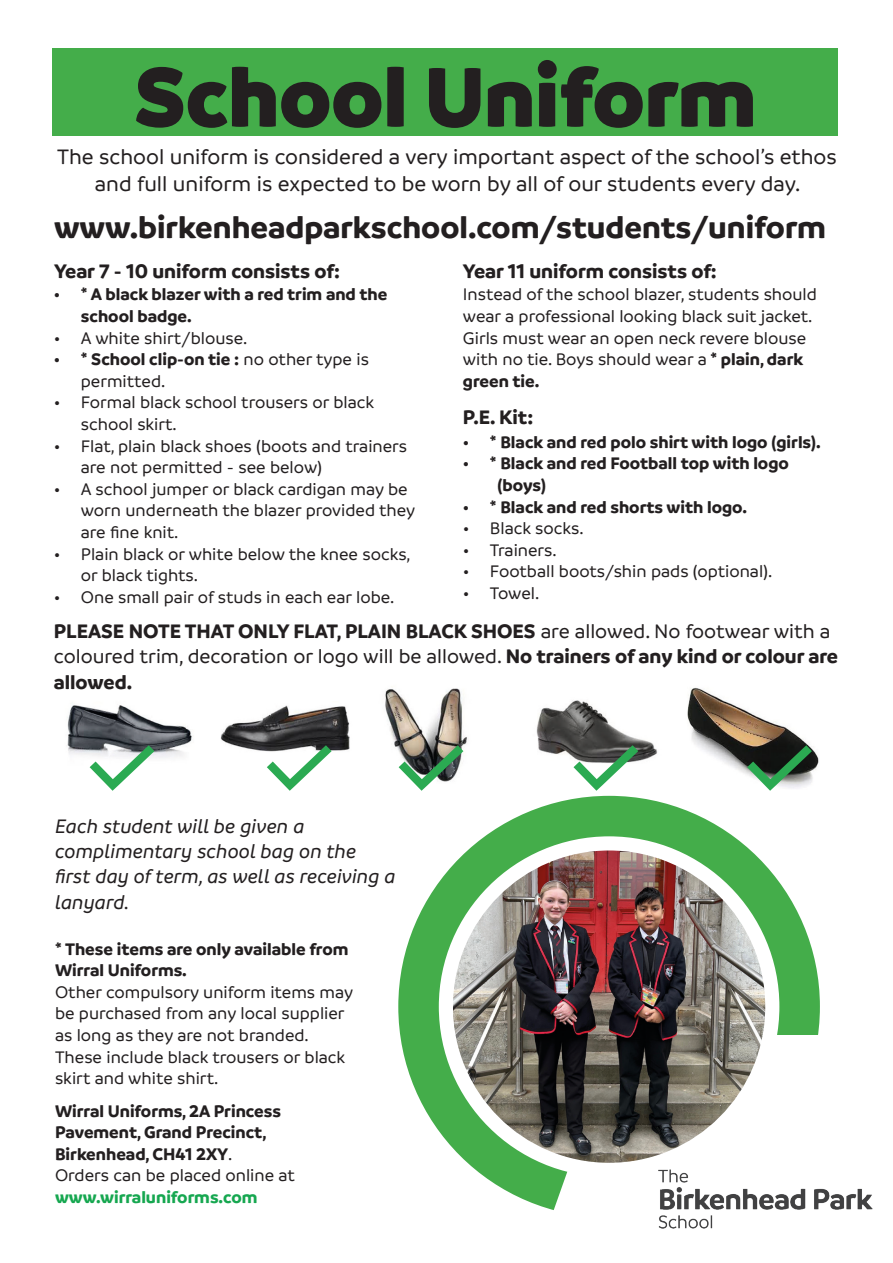
<style>
.page{position:relative;width:893px;height:1263px;background:#fff}
.page>*{position:absolute;margin:0;border:0;box-sizing:border-box;transform-origin:0 0}
.t1{font:900 90px "Branding";color:#231f20}
.t2{font:700 33.15px "Branding";color:#231f20}
.t3{font:500 22.5px/27px "Branding";color:#231f20;text-align:center}
.t4{font:700 21px/25.2px "Branding";color:#231f20}
.t5{font:italic 500 21px/25.2px "Branding";color:#231f20}
.t6{font:500 18px/21.6px "Branding";color:#231f20}
.t7{font:700 18px/21.6px "Branding";color:#231f20}
.t8{font:700 18px "Branding";color:#16a750}
.s1{font-weight:700}
.s2{font-weight:500}
</style>
<div class="page">
<img style="left:67px;top:687px;width:752px;height:93px">
<div style="left:398px;top:796px;width:422px;height:421px;border:40px solid #44ad4a;border-radius:50%"></div>
<div style="left:677px;top:1035px;width:216px;height:228px;background:#fff"></div>
<svg style="left:535px;top:1068px;width:218px;height:149px"></svg>
<img style="left:453px;top:850px;width:312px;height:313px;border-radius:156px">
<img style="left:653px;top:1143px;width:220px;height:86px">
<div style="left:53px;top:48px;width:785px;height:87px;background:#44ad4a"></div>
<svg style="left:90px;top:745px;width:64px;height:46px"></svg>
<svg style="left:267px;top:745px;width:65px;height:46px"></svg>
<svg style="left:399px;top:745px;width:64px;height:46px"></svg>
<svg style="left:573px;top:745px;width:65px;height:46px"></svg>
<svg style="left:747px;top:745px;width:65px;height:46px;background:#55725d"></svg>
<p class="t1" style="left:134px;top:43px;width:623px">School Uniform</p>
<p class="t3" style="left:57px;top:143px;width:781px">The school uniform is considered a very important aspect of the school’s ethos and full uniform is expected to be worn by all of our students every day.</p>
<p class="t2" style="left:54px;top:208px;width:773px">www.birkenheadparkschool.com/students/uniform</p>
<p class="t4" style="left:54px;top:258px;width:287px">Year 7 - 10 uniform consists of:</p>
<p class="t4" style="left:463px;top:258px;width:255px">Year 11 uniform consists of:</p>
<p class="t6" style="left:463px;top:284px;width:356px">Instead of the school blazer, students should wear a professional looking black suit jacket.<br>Girls must wear an open neck revere blouse with no tie. Boys should wear a <span class="s1">* plain, dark green tie.</span></p>
<p class="t7" style="left:81px;top:284px;width:308px;text-indent:-27px">• * A black blazer with a red trim and the school badge.</p>
<p class="t6" style="left:54px;top:327px;width:195px">• A white shirt/blouse.</p>
<p class="t6" style="left:81px;top:349px;width:290px;text-indent:-27px"><span class="s1">• * School clip-on tie :</span> no other type is permitted.</p>
<p class="t6" style="left:81px;top:392px;width:295px;text-indent:-27px">• Formal black school trousers or black school skirt.</p>
<p class="t6" style="left:81px;top:435px;width:328px;text-indent:-27px">• Flat, plain black shoes (boots and trainers are not permitted - see below)</p>
<p class="t6" style="left:81px;top:478px;width:336px;text-indent:-27px">• A school jumper or black cardigan may be worn underneath the blazer provided they are fine knit.</p>
<p class="t6" style="left:81px;top:543px;width:331px;text-indent:-27px">• Plain black or white below the knee socks, or black tights.</p>
<p class="t6" style="left:54px;top:586px;width:342px">• One small pair of studs in each ear lobe.</p>
<p class="t4" style="left:463px;top:404px;width:72px">P.E. Kit:</p>
<p class="t7" style="left:463px;top:431px;width:359px">• * Black and red polo shirt with logo (girls).</p>
<p class="t7" style="left:497px;top:453px;width:293px;text-indent:-34px">• * Black and red Football top with logo (boys)</p>
<p class="t7" style="left:463px;top:496px;width:286px">• * Black and red shorts with logo.</p>
<p class="t6" style="left:463px;top:518px;width:122px">• Black socks.</p>
<p class="t6" style="left:463px;top:539px;width:95px">• Trainers.</p>
<p class="t6" style="left:463px;top:561px;width:311px">• Football boots/shin pads (optional).</p>
<p class="t6" style="left:463px;top:582px;width:78px">• Towel.</p>
<p class="t4" style="left:54px;top:619px;width:786px">PLEASE NOTE THAT ONLY FLAT, PLAIN BLACK SHOES <span class="s2">are allowed. No footwear with a coloured trim, decoration or logo will be allowed.</span> No trainers of any kind or colour are allowed.</p>
<p class="t5" style="left:55px;top:814px;width:342px">Each student will be given a complimentary school bag on the first day of term, as well as receiving a lanyard.</p>
<p class="t6" style="left:55px;top:938px;width:300px"><span class="s1">* These items are only available from<br>Wirral Uniforms.<br></span>Other compulsory uniform items may be purchased from any local supplier as long as they are not branded.<br>These include black trousers or black skirt and white shirt.</p>
<p class="t7" style="left:55px;top:1100px;width:227px">Wirral Uniforms, 2A Princess<br>Pavement, Grand Precinct,<br>Birkenhead, CH41 2XY<span class="s2">.</span></p>
<p class="t6" style="left:55px;top:1165px;width:241px">Orders can be placed online at</p>
<p class="t8" style="left:55px;top:1187px;width:204px">www.wirraluniforms.com</p>
</div>
